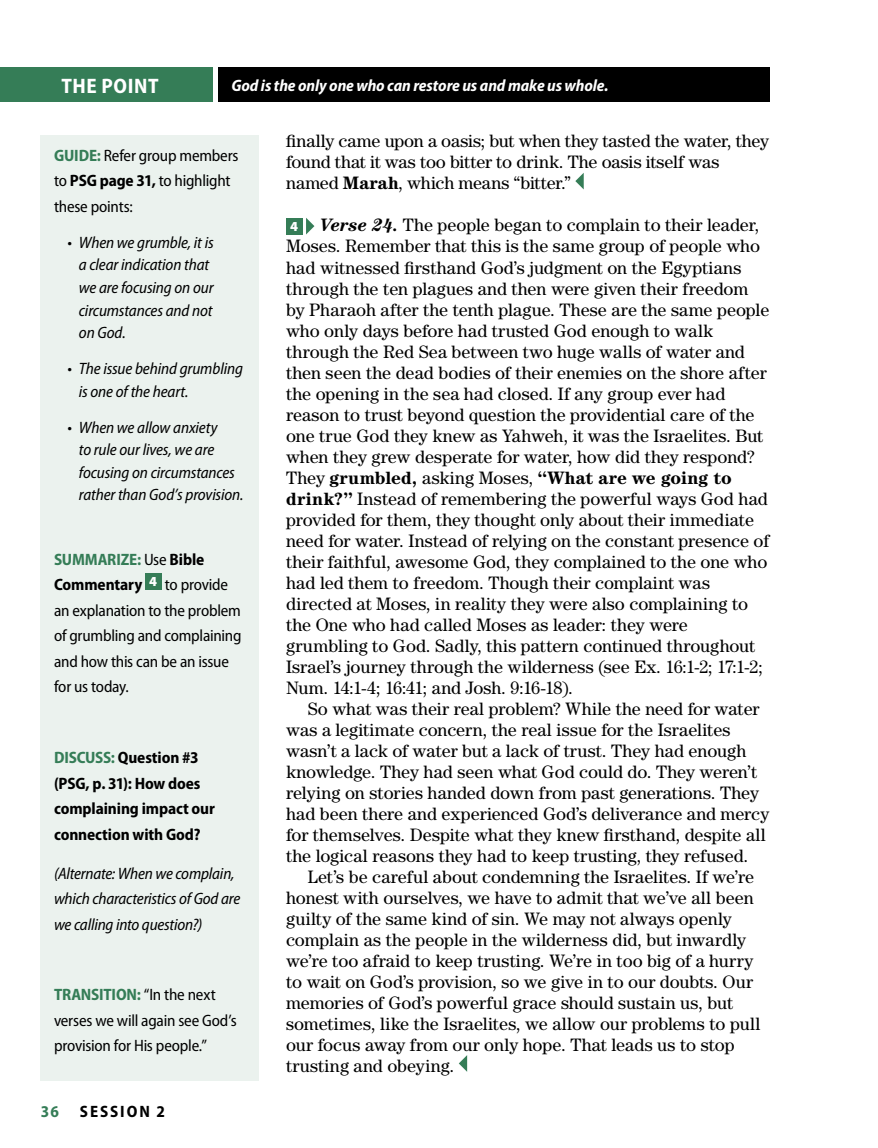
<style>
.page{position:relative;width:878px;height:1148px;background:#fff}
.page>*{position:absolute;margin:0;border:0;box-sizing:border-box;transform-origin:0 0}
.t1{font:700 semi-condensed 21px "Myriad Pro";letter-spacing:.025em;color:#fff}
.t2{font:18px/21px "Century Std";color:#000}
.t3{font:italic semi-condensed 16.5px/22.5px "Myriad Pro";letter-spacing:-.01em;color:#000}
.t4{font:semi-condensed 16.5px/25.5px "Myriad Pro";letter-spacing:-.015em;color:#000}
.t5{font:700 semi-condensed 16.5px/25.5px "Myriad Pro";letter-spacing:-.005em;color:#000}
.t6{font:italic 700 semi-condensed 16.5px "Myriad Pro";letter-spacing:-.005em;color:#fff}
.t7{font:700 semi-condensed 16.5px "Myriad Pro";color:#357d57}
.s1{font-weight:700;color:#357d57}
.s2{font-weight:700}
.s3{color:#357d57}
.s4{font-family:"Myriad Pro";font-weight:900;font-size:13.8px;color:#fff}
.s5{font-weight:700;font-style:italic}
</style>
<div class="page">
<div style="left:0;top:68px;width:213px;height:34px;background:#357d57"></div>
<div style="left:218px;top:68px;width:552px;height:34px;background:#000"></div>
<svg style="left:575px;top:173px;width:8px;height:16px"></svg>
<div style="left:286px;top:218px;width:17px;height:16px;background:#357d57"></div>
<svg style="left:306px;top:218px;width:8px;height:16px"></svg>
<svg style="left:459px;top:1055px;width:8px;height:16px"></svg>
<div style="left:40px;top:135px;width:219px;height:945px;background:#ebf2ee"></div>
<div style="left:145px;top:573px;width:17px;height:17px;background:#357d57"></div>
<p class="t1" style="left:62px;top:74px;width:98px">THE POINT</p>
<p class="t6" style="left:231px;top:76px;width:378px">God is the only one who can restore us and make us whole.</p>
<p class="t4" style="left:54px;top:143px;width:186px"><span class="s1">GUIDE:</span> Refer group members to <span class="s2">PSG page 31,</span> to highlight these points:</p>
<p class="t3" style="left:79px;top:231px;width:136px;text-indent:-11px">• When we grumble, it is a clear indication that we are focusing on our circumstances and not on God.</p>
<p class="t3" style="left:79px;top:358px;width:166px;text-indent:-11px">• The issue behind grumbling is one of the heart.</p>
<p class="t3" style="left:79px;top:416px;width:166px;text-indent:-11px">• When we allow anxiety<br>to rule our lives, we are focusing on circumstances rather than God’s provision.</p>
<p class="t4" style="left:54px;top:547px;width:189px"><span class="s1">SUMMARIZE:</span> Use <span class="s2">Bible<br>Commentary</span> <sup>4</sup> to provide an explanation to the problem of grumbling and complaining and how this can be an issue for us today.</p>
<p class="t5" style="left:54px;top:745px;width:162px"><span class="s3">DISCUSS:</span> Question #3 (PSG, p. 31): How does complaining impact our connection with God?</p>
<p class="t3" style="left:54px;top:860px;width:188px;line-height:25.5px">(Alternate: When we complain, which characteristics of God are we calling into question?)</p>
<p class="t4" style="left:54px;top:982px;width:184px"><span class="s1">TRANSITION:</span> “In the next verses we will again see God’s provision for His people.”</p>
<p class="t7" style="left:40px;top:1102px;width:20px">36</p>
<p class="t5" style="left:80px;top:1099px;width:87px">Session 2</p>
<p class="t2" style="left:286px;top:130px;width:484px">finally came upon a oasis; but when they tasted the water, they found that it was too bitter to drink. The oasis itself was named <span class="s2">Marah</span>, which means “bitter.”</p>
<p class="t2" style="left:286px;top:214px;width:485px"><span class="s4">4</span> <span class="s5">Verse 24.</span> The people began to complain to their leader, Moses. Remember that this is the same group of people who had witnessed firsthand God’s judgment on the Egyptians through the ten plagues and then were given their freedom by Pharaoh after the tenth plague. These are the same people who only days before had trusted God enough to walk through the Red Sea between two huge walls of water and then seen the dead bodies of their enemies on the shore after the opening in the sea had closed. If any group ever had reason to trust beyond question the providential care of the one true God they knew as Yahweh, it was the Israelites. But when they grew desperate for water, how did they respond?<br>They <span class="s2">grumbled,</span> asking Moses, <span class="s2">“What are we going to drink?”</span> Instead of remembering the powerful ways God had provided for them, they thought only about their immediate need for water. Instead of relying on the constant presence of their faithful, awesome God, they complained to the one who had led them to freedom. Though their complaint was directed at Moses, in reality they were also complaining to the One who had called Moses as leader: they were grumbling to God. Sadly, this pattern continued throughout Israel’s journey through the wilderness (see Ex. 16:1-2; 17:1-2; Num. 14:1-4; 16:41; and Josh. 9:16-18).</p>
<p class="t2" style="left:286px;top:698px;width:485px;text-indent:22px">So what was their real problem? While the need for water was a legitimate concern, the real issue for the Israelites wasn’t a lack of water but a lack of trust. They had enough knowledge. They had seen what God could do. They weren’t relying on stories handed down from past generations. They had been there and experienced God’s deliverance and mercy for themselves. Despite what they knew firsthand, despite all the logical reasons they had to keep trusting, they refused.</p>
<p class="t2" style="left:286px;top:866px;width:476px;text-indent:22px">Let’s be careful about condemning the Israelites. If we’re honest with ourselves, we have to admit that we’ve all been guilty of the same kind of sin. We may not always openly complain as the people in the wilderness did, but inwardly we’re too afraid to keep trusting. We’re in too big of a hurry to wait on God’s provision, so we give in to our doubts. Our memories of God’s powerful grace should sustain us, but sometimes, like the Israelites, we allow our problems to pull our focus away from our only hope. That leads us to stop trusting and obeying.</p>
</div>
